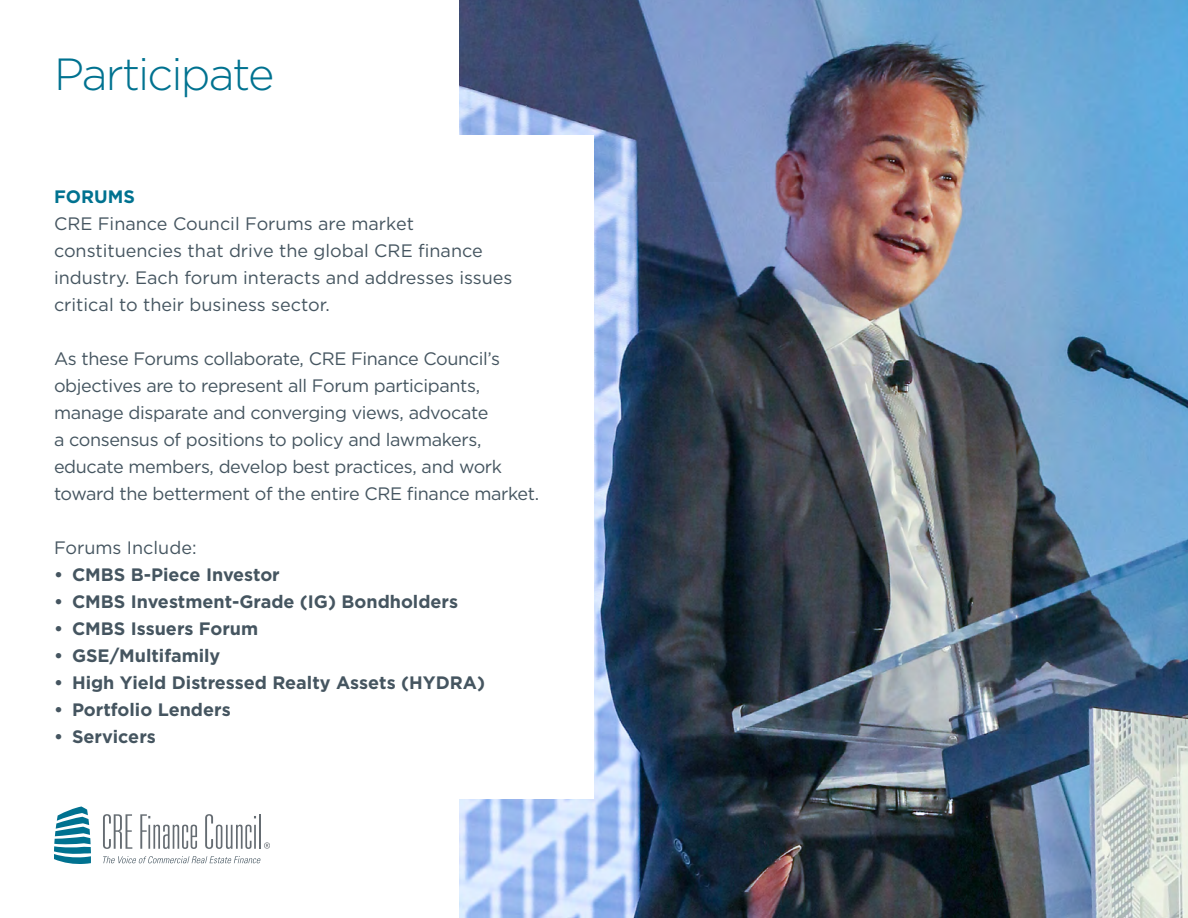
<style>
.page{position:relative;width:1188px;height:918px;background:#fff}
.page>*{position:absolute;margin:0;border:0;box-sizing:border-box;transform-origin:0 0}
.t1{font:300 45px "Gotham";letter-spacing:-.04em;color:#007290}
.t2{font:18px/27px "Gotham";letter-spacing:-.02em;color:#455560}
.t3{font:18px/27px "Gotham";color:#455560}
.t4{font:700 18px "Gotham";color:#455560}
.t5{font:700 18px "Gotham";color:#007290}
</style>
<div class="page">
<img style="left:459px;top:0;width:729px;height:918px">
<div style="left:0;top:135px;width:594px;height:663px;background:#fff"></div>
<svg style="left:54px;top:806px;width:37px;height:58px"></svg>
<svg style="left:103px;top:814px;width:29px;height:35px"></svg>
<svg style="left:140px;top:814px;width:57px;height:35px"></svg>
<svg style="left:205px;top:814px;width:51px;height:35px"></svg>
<hr style="left:259px;top:814px;width:2px;height:35px;background:#656c72">
<svg style="left:264px;top:842px;width:6px;height:7px"></svg>
<svg style="left:103px;top:856px;width:158px;height:7px"></svg>
<h1 class="t1" style="left:54px;top:46px;width:222px">Participate</h1>
<p class="t5" style="left:54px;top:185px;width:82px">FORUMS</p>
<p class="t3" style="left:54px;top:210px;width:460px">CRE Finance Council Forums are market constituencies that drive the global CRE finance industry. Each forum interacts and addresses issues critical to their business sector.</p>
<p class="t2" style="left:54px;top:345px;width:487px">As these Forums collaborate, CRE Finance Council’s objectives are to represent all Forum participants, manage disparate and converging views, advocate<br>a consensus of positions to policy and lawmakers, educate members, develop best practices, and work toward the betterment of the entire CRE finance market.</p>
<p class="t3" style="left:54px;top:534px;width:144px">Forums Include:</p>
<p class="t4" style="left:54px;top:563px;width:227px">• CMBS B-Piece Investor</p>
<p class="t4" style="left:54px;top:590px;width:406px">• CMBS Investment-Grade (IG) Bondholders</p>
<p class="t4" style="left:54px;top:617px;width:206px">• CMBS Issuers Forum</p>
<p class="t4" style="left:54px;top:644px;width:168px">• GSE/Multifamily</p>
<p class="t4" style="left:54px;top:671px;width:433px">• High Yield Distressed Realty Assets (HYDRA)</p>
<p class="t4" style="left:54px;top:698px;width:178px">• Portfolio Lenders</p>
<p class="t4" style="left:54px;top:725px;width:103px">• Servicers</p>
</div>
